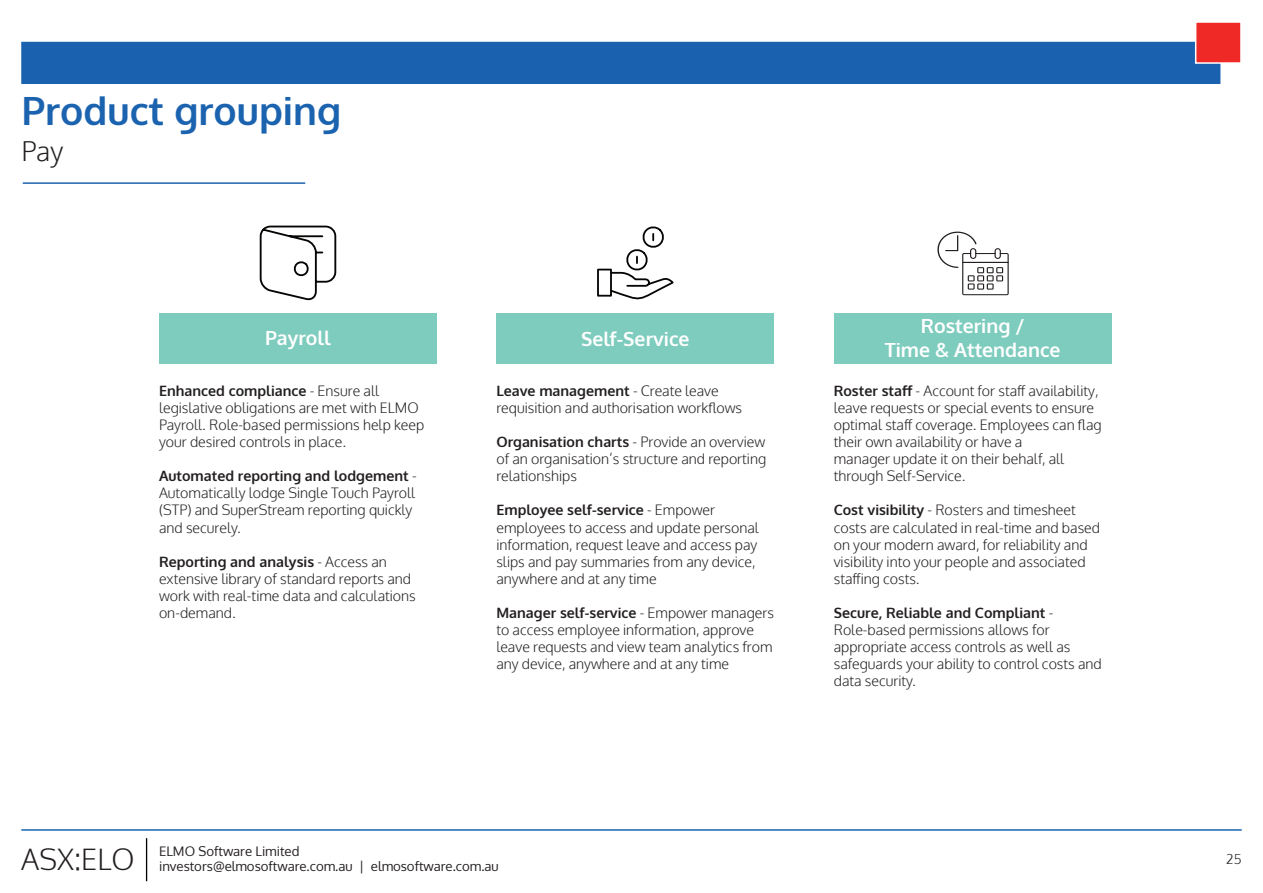
<style>
.page{position:relative;width:1263px;height:893px;background:#fff}
.page>*{position:absolute;margin:0;border:0;box-sizing:border-box;transform-origin:0 0}
.t1{font:700 39px "Oxygen";color:#1b63af}
.t2{font:300 29.1px "Oxygen";color:#231f20}
.t3{font:300 27px "Oxygen";color:#231f20}
.t4{font:700 19.5px/23.4px "Oxygen";color:#fff;text-align:center}
.t5{font:300 14.25px/17.1px "Oxygen";color:#231f20}
.t6{font:300 13.5px "Oxygen";color:#231f20}
.t7{font:13.2px "Oxygen";color:#231f20}
.s1{font-weight:700}
</style>
<div class="page">
<div style="left:21px;top:42px;width:1199px;height:42px;background:#1a61af"></div>
<hr style="left:23px;top:182px;width:282px;height:2px;background:#1b63af">
<div style="left:1195px;top:21px;width:47px;height:43px;background:#ee2926;border:2px solid #fff"></div>
<hr style="left:21px;top:829px;width:1221px;height:2px;background:#1b63af">
<div style="left:496px;top:314px;width:278px;height:50px;background:#7eccbe"></div>
<div style="left:159px;top:314px;width:278px;height:50px;background:#7eccbe"></div>
<div style="left:834px;top:314px;width:278px;height:50px;background:#7eccbe"></div>
<svg style="left:260px;top:226px;width:76px;height:74px"></svg>
<svg style="left:937px;top:232px;width:72px;height:63px"></svg>
<div style="left:597px;top:269px;width:15px;height:28px;border:2px solid #050504"></div>
<svg style="left:609px;top:226px;width:65px;height:73px"></svg>
<hr style="left:146px;top:838px;width:1px;height:43px;background:#000">
<p class="t1" style="left:22px;top:86px;width:321px">Product grouping</p>
<p class="t3" style="left:22px;top:134px;width:43px">Pay</p>
<p class="t4" style="left:265px;top:327px;width:67px">Payroll</p>
<p class="t4" style="left:581px;top:328px;width:110px">Self-Service</p>
<p class="t4" style="left:885px;top:315px;width:177px">Rostering /<br>Time &amp; Attendance</p>
<p class="t5" style="left:159px;top:382px;width:267px"><span class="s1">Enhanced compliance</span> - Ensure all legislative obligations are met with ELMO Payroll. Role-based permissions help keep your desired controls in place.</p>
<p class="t5" style="left:159px;top:468px;width:259px"><span class="s1">Automated reporting and lodgement</span> - Automatically lodge Single Touch Payroll (STP) and SuperStream reporting quickly and securely.</p>
<p class="t5" style="left:159px;top:553px;width:258px"><span class="s1">Reporting and analysis</span> - Access an extensive library of standard reports and work with real-time data and calculations on-demand.</p>
<p class="t5" style="left:496px;top:382px;width:247px"><span class="s1">Leave management</span> - Create leave requisition and authorisation workflows</p>
<p class="t5" style="left:496px;top:434px;width:271px;text-align:justify"><span class="s1">Organisation charts</span> - Provide an overview of an organisation’s structure and reporting relationships</p>
<p class="t5" style="left:496px;top:502px;width:264px"><span class="s1">Employee self-service</span> - Empower employees to access and update personal information, request leave and access pay slips and pay summaries from any device, anywhere and at any time</p>
<p class="t5" style="left:496px;top:605px;width:279px"><span class="s1">Manager self-service</span> - Empower managers to access employee information, approve leave requests and view team analytics from any device, anywhere and at any time</p>
<p class="t5" style="left:834px;top:382px;width:269px"><span class="s1">Roster staff</span> - Account for staff availability, leave requests or special events to ensure optimal staff coverage. Employees can flag their own availability or have a<br>manager update it on their behalf, all through Self-Service.</p>
<p class="t5" style="left:834px;top:502px;width:268px"><span class="s1">Cost visibility</span> - Rosters and timesheet costs are calculated in real-time and based on your modern award, for reliability and visibility into your people and associated staffing costs.</p>
<p class="t5" style="left:834px;top:605px;width:269px"><span class="s1">Secure, Reliable and Compliant</span> - Role-based permissions allows for appropriate access controls as well as safeguards your ability to control costs and data security.</p>
<p class="t2" style="left:21px;top:841px;width:115px">ASX:ELO</p>
<p class="t7" style="left:159px;top:843px;width:142px">ELMO Software Limited</p>
<p class="t7" style="left:159px;top:857px;width:341px">investors@elmosoftware.com.au | elmosoftware.com.au</p>
<p class="t6" style="left:1226px;top:851px;width:17px">25</p>
</div>
